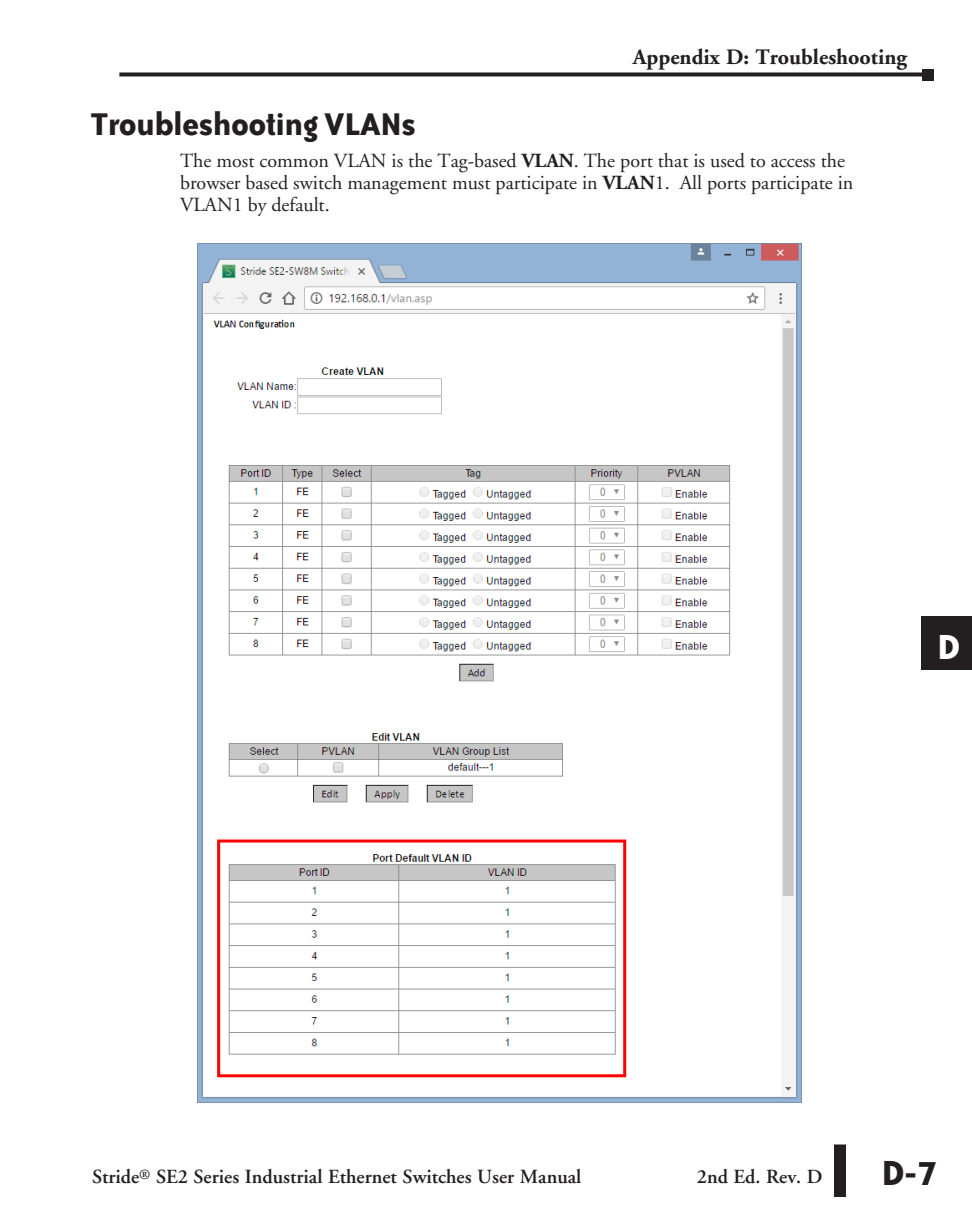
<style>
.page{position:relative;width:972px;height:1224px;background:#fff}
.page>*{position:absolute;margin:0;border:0;box-sizing:border-box;transform-origin:0 0}
.t1{font:700 40px "Bailey Sans ITC";color:#231f20}
.t2{font:700 40px "Bailey Sans ITC";color:#fff}
.Head{font:700 36px "Bailey Sans ITC";letter-spacing:-.02em;color:#231f20}
.t3{font:700 22px "Adobe Garamond";color:#231f20}
.Body{font:20px/22px "Adobe Garamond";color:#231f20}
.t4{font:600 20px "Adobe Garamond";color:#231f20}
.s1{font-weight:700}
</style>
<div class="page">
<svg style="left:119px;top:72px;width:803px;height:4px;background:#3d393a"></svg>
<div style="left:922px;top:69px;width:12px;height:11px;background:#231f20"></div>
<div style="left:921px;top:616px;width:51px;height:54px;background:#231f20"></div>
<div style="left:834px;top:1144px;width:12px;height:53px;background:#231f20"></div>
<img style="left:198px;top:243px;width:603px;height:859px">
<div style="left:217px;top:840px;width:409px;height:237px;border:3px solid #f00"></div>
<p class="t3" style="left:633px;top:45px;width:276px">Appendix D: Troubleshooting</p>
<p class="Head" style="left:90px;top:105px;width:327px">Troubleshooting VLANs</p>
<p class="Body" style="left:180px;top:150px;width:675px">The most common VLAN is the Tag-based <span class="s1">VLAN</span>. The port that is used to access the browser based switch management must participate in <span class="s1">VLAN</span>1. All ports participate in<br>VLAN1 by default.</p>
<h1 class="t2" style="left:937px;top:625px;width:25px">D</h1>
<p class="t4" style="left:92px;top:1166px;width:491px">Stride<sup>®</sup> SE2 Series Industrial Ethernet Switches User Manual</p>
<p class="t4" style="left:697px;top:1166px;width:127px">2nd Ed. Rev. D</p>
<h1 class="t1" style="left:881px;top:1151px;width:58px">D-7</h1>
</div>
